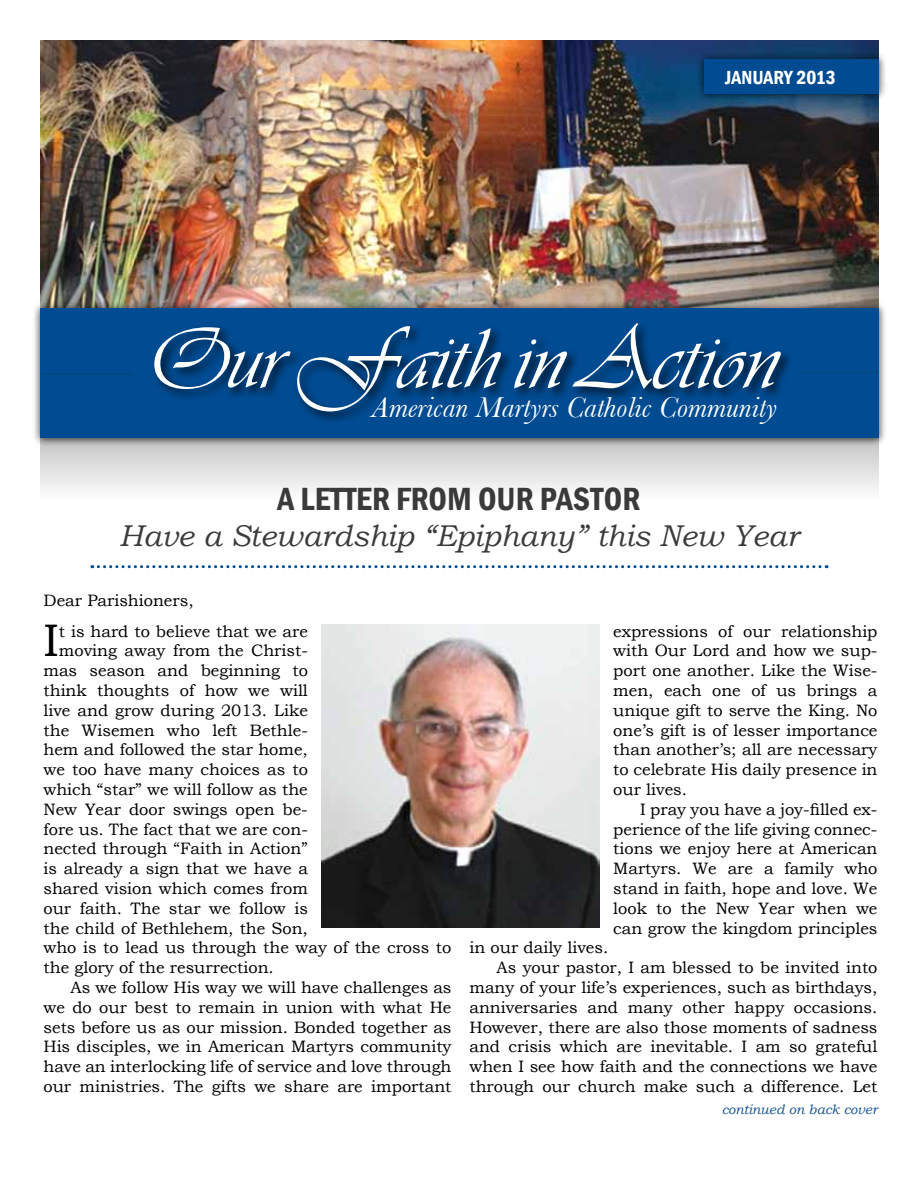
<style>
.page{position:relative;width:918px;height:1188px;background:#fff}
.page>*{position:absolute;margin:0;border:0;box-sizing:border-box;transform-origin:0 0}
.t1{font:90px "Vivaldii";color:#fff}
.t2{font:45.6px "Bookman Old Style";color:#000}
.t3{font:600 condensed 33px "Franklin Gothic";color:#3b3b3c}
.t4{font:italic 30px "Bookman Old Style";color:#3b3b3c}
.t5{font:italic 30px "Baskerville";color:#fff}
.t6{font:600 condensed 19.5px "Franklin Gothic";color:#fff}
.t7{font:16.5px/19.8px "Bookman Old Style";color:#000;text-align:justify}
.t8{font:italic 13.5px "Bookman Old Style";color:#135497}
</style>
<div class="page">
<svg style="left:92px;top:565px;width:728px;height:3px"></svg>
<img style="left:321px;top:625px;width:279px;height:303px">
<svg style="left:40px;top:446px;width:839px;height:45px"></svg>
<img style="left:40px;top:40px;width:839px;height:260px">
<div style="left:32px;top:300px;width:855px;height:146px;background:#000;opacity:.75"></div>
<div style="left:40px;top:308px;width:839px;height:130px;background:#004b91"></div>
<hr style="left:40px;top:373px;width:93px;height:2px;background:#00467f">
<hr style="left:798px;top:372px;width:79px;height:1px;background:#00467f">
<div style="left:696px;top:50px;width:191px;height:52px;background:#000;opacity:.75"></div>
<div style="left:704px;top:59px;width:175px;height:34px;background:#004b91"></div>
<div style="left:151px;top:320px;width:641px;height:103px;background:#000;opacity:.75"></div>
<p class="t6" style="left:725px;top:64px;width:112px">JANUARY 2013</p>
<h1 class="t1" style="left:146px;top:307px;width:634px">Our Faith in Action</h1>
<h3 class="t5" style="left:372px;top:390px;width:407px">American Martyrs Catholic Community</h3>
<h3 class="t3" style="left:278px;top:477px;width:364px">A LETTER FROM OUR PASTOR</h3>
<h3 class="t4" style="left:119px;top:516px;width:681px">Have a Stewardship “Epiphany” this New Year</h3>
<p class="t7" style="left:44px;top:590px;width:152px">Dear Parishioners,</p>
<h2 class="t2" style="left:44px;top:611px;width:17px">I</h2>
<p class="t7" style="left:59px;top:621px;width:250px">t is hard to believe that we are</p>
<p class="t7" style="left:59px;top:641px;width:250px">moving away from the Christ-</p>
<p class="t7" style="left:44px;top:661px;width:266px">mas season and beginning to</p>
<p class="t7" style="left:44px;top:681px;width:266px">think thoughts of how we will</p>
<p class="t7" style="left:44px;top:700px;width:266px">live and grow during 2013. Like</p>
<p class="t7" style="left:44px;top:720px;width:266px">the Wisemen who left Bethle-</p>
<p class="t7" style="left:44px;top:740px;width:266px">hem and followed the star home,</p>
<p class="t7" style="left:44px;top:760px;width:266px">we too have many choices as to</p>
<p class="t7" style="left:44px;top:780px;width:266px">which “star” we will follow as the</p>
<p class="t7" style="left:44px;top:799px;width:266px">New Year door swings open be-</p>
<p class="t7" style="left:44px;top:819px;width:266px">fore us. The fact that we are con-</p>
<p class="t7" style="left:44px;top:839px;width:266px">nected through “Faith in Action”</p>
<p class="t7" style="left:44px;top:859px;width:266px">is already a sign that we have a</p>
<p class="t7" style="left:44px;top:879px;width:266px">shared vision which comes from</p>
<p class="t7" style="left:44px;top:898px;width:266px">our faith. The star we follow is</p>
<p class="t7" style="left:44px;top:918px;width:266px">the child of Bethlehem, the Son,</p>
<p class="t7" style="left:44px;top:938px;width:409px">who is to lead us through the way of the cross to</p>
<p class="t7" style="left:44px;top:958px;width:232px">the glory of the resurrection.</p>
<p class="t7" style="left:71px;top:978px;width:382px">As we follow His way we will have challenges as</p>
<p class="t7" style="left:44px;top:997px;width:410px">we do our best to remain in union with what He</p>
<p class="t7" style="left:44px;top:1017px;width:409px">sets before us as our mission. Bonded together as</p>
<p class="t7" style="left:44px;top:1037px;width:410px">His disciples, we in American Martyrs community</p>
<p class="t7" style="left:44px;top:1057px;width:409px">have an interlocking life of service and love through</p>
<p class="t7" style="left:44px;top:1077px;width:409px">our ministries. The gifts we share are important</p>
<p class="t7" style="left:613px;top:621px;width:266px">expressions of our relationship with Our Lord and how we sup&shy;port one another. Like the Wise&shy;men, each one of us brings a unique gift to serve the King. No one’s gift is of lesser importance than another’s; all are necessary to celebrate His daily presence in our lives.</p>
<p class="t7" style="left:613px;top:799px;width:266px;text-indent:27px">I pray you have a joy-filled ex&shy;perience of the life giving connec&shy;tions we enjoy here at American Martyrs. We are a family who stand in faith, hope and love. We look to the New Year when we can grow the kingdom principles</p>
<p class="t7" style="left:470px;top:938px;width:140px">in our daily lives.</p>
<p class="t7" style="left:497px;top:958px;width:383px">As your pastor, I am blessed to be invited into</p>
<p class="t7" style="left:470px;top:978px;width:409px">many of your life’s experiences, such as birthdays,</p>
<p class="t7" style="left:470px;top:997px;width:409px">anniversaries and many other happy occasions.</p>
<p class="t7" style="left:470px;top:1017px;width:409px">However, there are also those moments of sadness</p>
<p class="t7" style="left:470px;top:1037px;width:409px">and crisis which are inevitable. I am so grateful</p>
<p class="t7" style="left:470px;top:1057px;width:409px">when I see how faith and the connections we have</p>
<p class="t7" style="left:470px;top:1077px;width:409px">through our church make such a difference. Let</p>
<p class="t8" style="left:722px;top:1100px;width:157px">continued on back cover</p>
</div>
